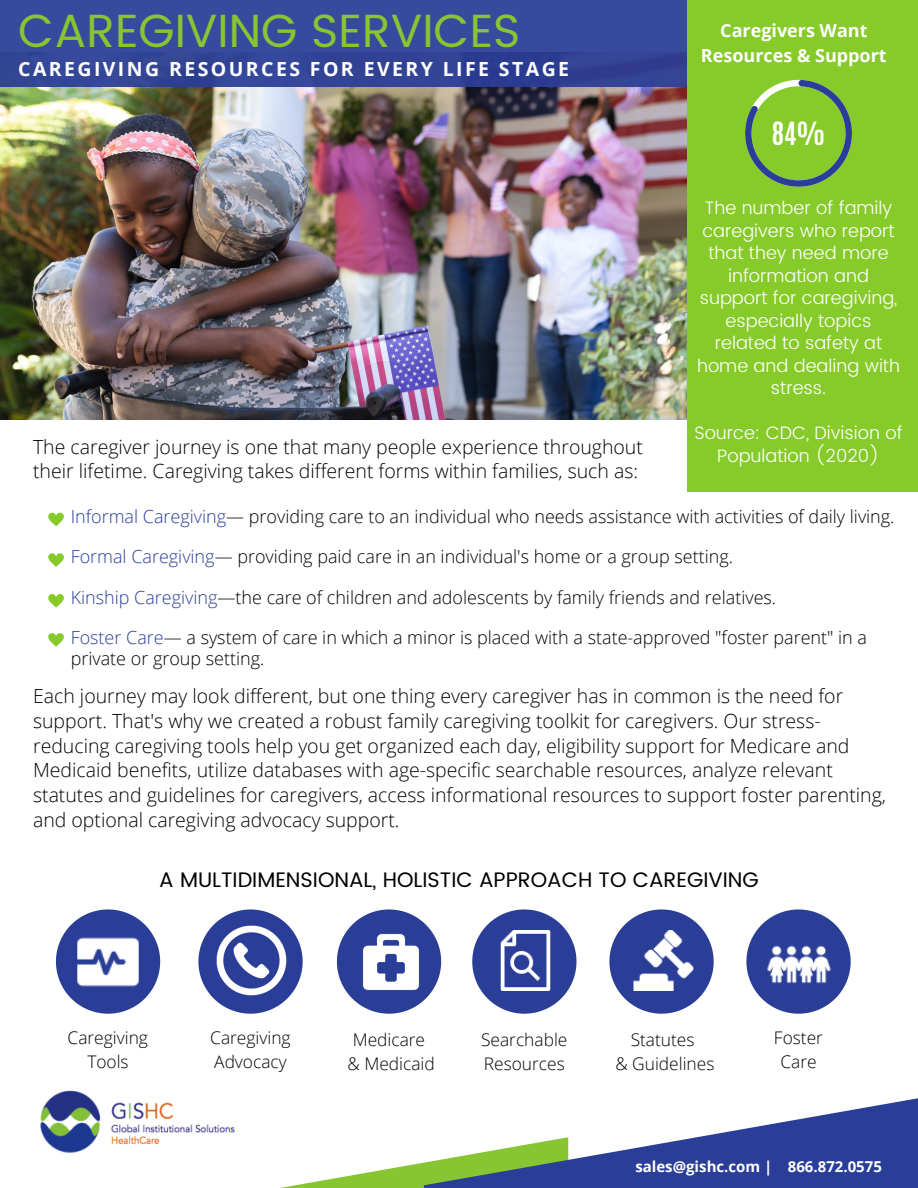
<style>
.page{position:relative;width:918px;height:1188px;background:#fff}
.page>*{position:absolute;margin:0;border:0;box-sizing:border-box;transform-origin:0 0}
.t1{font:46.5px "Poppins";color:#87c533}
.t2{font:700 26.7px "Antonio";color:#fff}
.t3{font:21px "Poppins";color:#000}
.t4{font:300 19.5px/24.8px "Open Sans";color:#000}
.t5{font:700 19.5px "Open Sans";letter-spacing:.125em;color:#fff}
.t6{font:300 18px/20.2px "Open Sans";color:#000}
.t7{font:300 18px/22.5px "Poppins";color:#fff;text-align:center}
.t8{font:700 18px "Open Sans";color:#fff}
.t9{font:300 17.4px "Open Sans";color:#000}
.t10{font:700 15px "Open Sans";color:#fff}
.s1{color:#2b3e97}
</style>
<div class="page">
<svg style="left:280px;top:1162px;width:144px;height:26px"></svg>
<svg style="left:424px;top:1098px;width:494px;height:90px;fill:#2b3e97"></svg>
<img style="left:0;top:86px;width:687px;height:334px">
<div style="left:0;top:0;width:918px;height:86px;background:linear-gradient(to bottom,#3a4ca0,#314294)"></div>
<div style="left:687px;top:0;width:231px;height:492px;background:#86cb29"></div>
<svg style="left:745px;top:80px;width:107px;height:107px"></svg>
<svg style="left:198px;top:949px;width:66px;height:65px"></svg>
<svg style="left:472px;top:909px;width:104px;height:105px"></svg>
<svg style="left:609px;top:909px;width:105px;height:105px"></svg>
<svg style="left:746px;top:909px;width:105px;height:105px"></svg>
<svg style="left:56px;top:909px;width:104px;height:105px"></svg>
<svg style="left:337px;top:909px;width:104px;height:105px"></svg>
<img style="left:68px;top:921px;width:81px;height:81px">
<img style="left:200px;top:909px;width:103px;height:103px">
<img style="left:764px;top:930px;width:69px;height:70px">
<img style="left:496px;top:930px;width:59px;height:60px">
<img style="left:360px;top:930px;width:63px;height:63px">
<img style="left:634px;top:930px;width:60px;height:60px">
<svg style="left:48px;top:513px;width:16px;height:13px"></svg>
<svg style="left:48px;top:553px;width:16px;height:14px"></svg>
<svg style="left:48px;top:594px;width:16px;height:13px"></svg>
<svg style="left:48px;top:633px;width:16px;height:14px"></svg>
<img style="left:40px;top:1090px;width:195px;height:64px">
<p class="t1" style="left:18px;top:4px;width:504px">CAREGIVING SERVICES</p>
<p class="t5" style="left:18px;top:56px;width:552px">CAREGIVING RESOURCES FOR EVERY LIFE STAGE</p>
<p class="t4" style="left:33px;top:434px;width:611px">The caregiver journey is one that many people experience throughout their lifetime. Caregiving takes different forms within families, such as:</p>
<p class="t8" style="left:720px;top:18px;width:149px">Caregivers Want</p>
<p class="t8" style="left:701px;top:43px;width:187px">Resources &amp; Support</p>
<p class="t2" style="left:772px;top:114px;width:55px">84%</p>
<p class="t7" style="left:705px;top:197px;width:189px">The number of family</p>
<p class="t7" style="left:697px;top:219px;width:204px">caregivers who report that they need more information and support for caregiving, especially topics related to safety at home and dealing with stress.</p>
<p class="t7" style="left:694px;top:422px;width:210px">Source: CDC, Division of<br>Population (2020)</p>
<p class="t6" style="left:71px;top:506px;width:825px"><span class="s1">Informal Caregiving</span>— providing care to an individual who needs assistance with activities of daily living.</p>
<p class="t6" style="left:71px;top:546px;width:664px"><span class="s1">Formal Caregiving</span>— providing paid care in an individual's home or a group setting.</p>
<p class="t6" style="left:71px;top:587px;width:707px"><span class="s1">Kinship Caregiving</span>—the care of children and adolescents by family friends and relatives.</p>
<p class="t6" style="left:71px;top:627px;width:798px"><span class="s1">Foster Care</span>— a system of care in which a minor is placed with a state-approved "foster parent" in a private or group setting.</p>
<p class="t4" style="left:33px;top:683px;width:855px">Each journey may look different, but one thing every caregiver has in common is the need for support. That's why we created a robust family caregiving toolkit for caregivers. Our stress&shy;reducing caregiving tools help you get organized each day, eligibility support for Medicare and Medicaid benefits, utilize databases with age-specific searchable resources, analyze relevant statutes and guidelines for caregivers, access informational resources to support foster parenting, and optional caregiving advocacy support.</p>
<p class="t3" style="left:159px;top:868px;width:601px">A MULTIDIMENSIONAL, HOLISTIC APPROACH TO CAREGIVING</p>
<p class="t9" style="left:68px;top:1026px;width:82px">Caregiving</p>
<p class="t9" style="left:87px;top:1049px;width:43px">Tools</p>
<p class="t9" style="left:210px;top:1026px;width:82px">Caregiving</p>
<p class="t9" style="left:214px;top:1049px;width:74px">Advocacy</p>
<p class="t9" style="left:353px;top:1027px;width:74px">Medicare</p>
<p class="t9" style="left:348px;top:1051px;width:89px">&amp; Medicaid</p>
<p class="t9" style="left:481px;top:1027px;width:88px">Searchable</p>
<p class="t9" style="left:484px;top:1051px;width:82px">Resources</p>
<p class="t9" style="left:631px;top:1027px;width:65px">Statutes</p>
<p class="t9" style="left:615px;top:1051px;width:101px">&amp; Guidelines</p>
<p class="t9" style="left:774px;top:1026px;width:50px">Foster</p>
<p class="t9" style="left:780px;top:1049px;width:38px">Care</p>
<p class="t10" style="left:635px;top:1156px;width:248px">sales@gishc.com | 866.872.0575</p>
</div>
